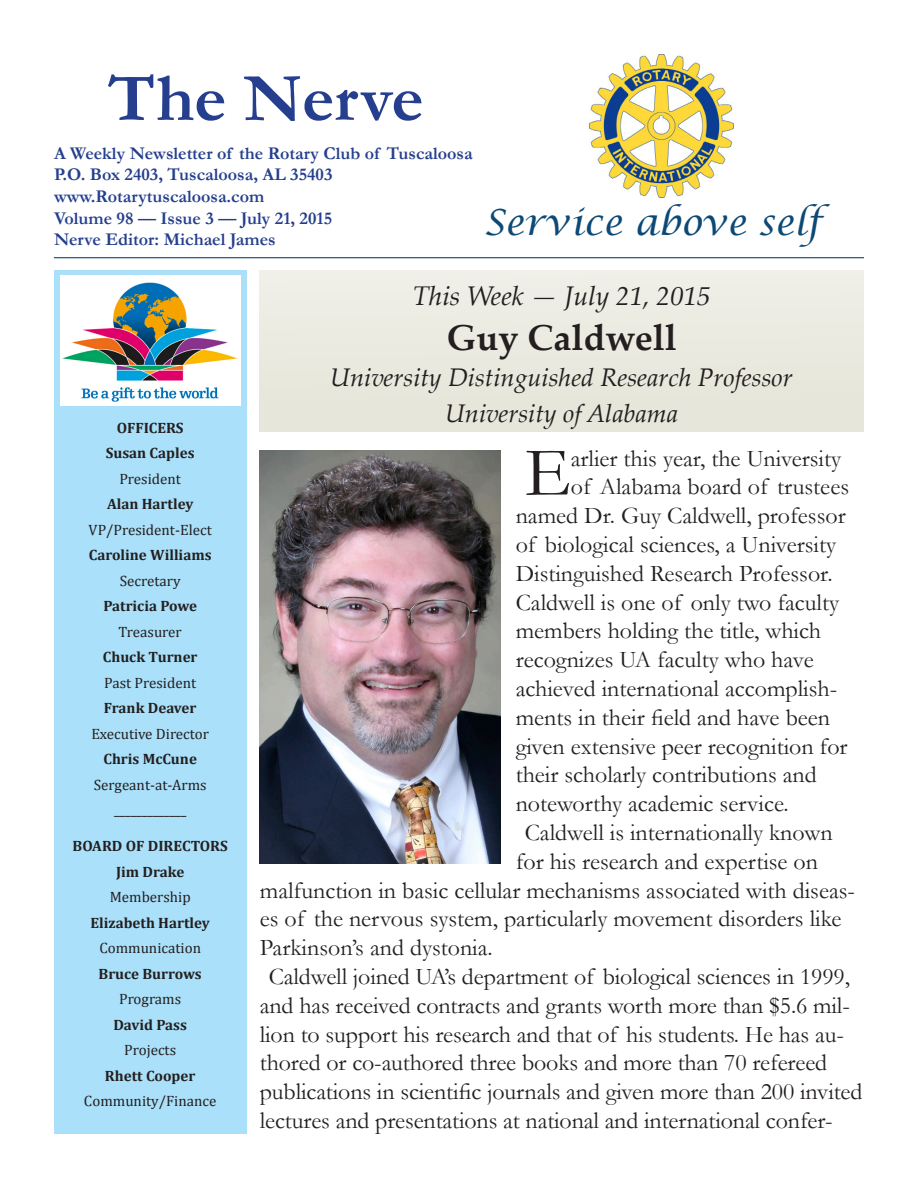
<style>
.page{position:relative;width:918px;height:1188px;background:#fff}
.page>*{position:absolute;margin:0;border:0;box-sizing:border-box;transform-origin:0 0}
.Body_copy{font:70.2px "Garamond";color:#231f20}
.Superhead{font:700 69px "Garamond";color:#253f8e}
.Announcements_hed{font:italic 36px "Lucida Calligraphy";color:#0c4975}
.This_week{font:700 36px "Palatino Linotype";color:#231f20}
.This_week-2{font:italic 27px "Palatino Linotype";color:#231f20}
.This_week-3{font:italic 25.5px "Palatino Linotype";color:#231f20}
.Body_copy-2{font:24px/28.8px "Garamond";color:#231f20}
.Overhead_text{font:700 18px "Garamond";color:#253f8e}
.t1{font:700 15px "Cambria";color:#231f20}
.t2{font:15px "Cambria";color:#231f20}
</style>
<div class="page">
<img style="left:589px;top:54px;width:144px;height:144px">
<div style="left:260px;top:270px;width:604px;height:162px;background:#e7e6da"></div>
<div style="left:54px;top:270px;width:192px;height:864px;background:#aae0f9"></div>
<hr style="left:54px;top:257px;width:810px;height:1px;background:#0c4975">
<img style="left:260px;top:450px;width:241px;height:414px">
<img style="left:60px;top:276px;width:180px;height:130px">
<p class="Superhead" style="left:108px;top:51px;width:317px">The Nerve</p>
<p class="Overhead_text" style="left:54px;top:141px;width:420px">A Weekly Newsletter of the Rotary Club of Tuscaloosa</p>
<p class="Overhead_text" style="left:54px;top:162px;width:280px">P.O. Box 2403, Tuscaloosa, AL 35403</p>
<p class="Overhead_text" style="left:54px;top:184px;width:212px">www.Rotarytuscaloosa.com</p>
<p class="Overhead_text" style="left:54px;top:206px;width:280px">Volume 98 — Issue 3 — July 21, 2015</p>
<p class="Overhead_text" style="left:54px;top:227px;width:223px">Nerve Editor: Michael James</p>
<p class="Announcements_hed" style="left:484px;top:200px;width:339px">Service above self</p>
<p class="t1" style="left:117px;top:417px;width:68px">OFFICERS</p>
<p class="t1" style="left:106px;top:443px;width:90px">Susan Caples</p>
<p class="t2" style="left:119px;top:470px;width:63px">President</p>
<p class="t1" style="left:107px;top:494px;width:88px">Alan Hartley</p>
<p class="t2" style="left:89px;top:521px;width:125px">VP/President-Elect</p>
<p class="t1" style="left:89px;top:545px;width:124px">Caroline Williams</p>
<p class="t2" style="left:120px;top:572px;width:62px">Secretary</p>
<p class="t1" style="left:103px;top:596px;width:95px">Patricia Powe</p>
<p class="t2" style="left:119px;top:623px;width:65px">Treasurer</p>
<p class="t1" style="left:103px;top:647px;width:96px">Chuck Turner</p>
<p class="t2" style="left:104px;top:674px;width:93px">Past President</p>
<p class="t1" style="left:104px;top:698px;width:94px">Frank Deaver</p>
<p class="t2" style="left:91px;top:725px;width:119px">Executive Director</p>
<p class="t1" style="left:103px;top:749px;width:95px">Chris McCune</p>
<p class="t2" style="left:94px;top:776px;width:114px">Sergeant-at-Arms</p>
<p class="t2" style="left:114px;top:801px;width:74px">_____________</p>
<p class="t1" style="left:73px;top:836px;width:157px">BOARD OF DIRECTORS</p>
<p class="t1" style="left:116px;top:861px;width:70px">Jim Drake</p>
<p class="t2" style="left:110px;top:888px;width:83px">Membership</p>
<p class="t1" style="left:91px;top:912px;width:121px">Elizabeth Hartley</p>
<p class="t2" style="left:99px;top:939px;width:103px">Communication</p>
<p class="t1" style="left:99px;top:963px;width:105px">Bruce Burrows</p>
<p class="t2" style="left:119px;top:990px;width:64px">Programs</p>
<p class="t1" style="left:113px;top:1014px;width:75px">David Pass</p>
<p class="t2" style="left:124px;top:1041px;width:53px">Projects</p>
<p class="t1" style="left:105px;top:1065px;width:92px">Rhett Cooper</p>
<p class="t2" style="left:84px;top:1092px;width:134px">Community/Finance</p>
<p class="This_week-2" style="left:412px;top:276px;width:300px">This Week — July 21, 2015</p>
<p class="This_week" style="left:446px;top:312px;width:232px">Guy Caldwell</p>
<p class="This_week-3" style="left:330px;top:359px;width:464px">University Distinguished Research Professor</p>
<p class="This_week-3" style="left:445px;top:395px;width:234px">University of Alabama</p>
<p class="Body_copy" style="left:525px;top:425px;width:48px">E</p>
<p class="Body_copy-2" style="left:571px;top:443px;width:272px">arlier this year, the University</p>
<p class="Body_copy-2" style="left:571px;top:472px;width:280px">of Alabama board of trustees</p>
<p class="Body_copy-2" style="left:516px;top:501px;width:331px">named Dr. Guy Caldwell, professor</p>
<p class="Body_copy-2" style="left:516px;top:530px;width:322px">of biological sciences, a University</p>
<p class="Body_copy-2" style="left:516px;top:558px;width:318px">Distinguished Research Professor.</p>
<p class="Body_copy-2" style="left:516px;top:587px;width:325px">Caldwell is one of only two faculty</p>
<p class="Body_copy-2" style="left:516px;top:616px;width:307px">members holding the title, which</p>
<p class="Body_copy-2" style="left:516px;top:645px;width:300px">recognizes UA faculty who have</p>
<p class="Body_copy-2" style="left:516px;top:674px;width:323px">achieved international accomplish-</p>
<p class="Body_copy-2" style="left:516px;top:702px;width:316px">ments in their field and have been</p>
<p class="Body_copy-2" style="left:516px;top:731px;width:333px">given extensive peer recognition for</p>
<p class="Body_copy-2" style="left:516px;top:760px;width:303px">their scholarly contributions and</p>
<p class="Body_copy-2" style="left:516px;top:789px;width:275px">noteworthy academic service.</p>
<p class="Body_copy-2" style="left:525px;top:818px;width:310px">Caldwell is internationally known</p>
<p class="Body_copy-2" style="left:516px;top:846px;width:304px">for his research and expertise on</p>
<p class="Body_copy-2" style="left:260px;top:875px;width:597px">malfunction in basic cellular mechanisms associated with diseas-</p>
<p class="Body_copy-2" style="left:260px;top:904px;width:583px">es of the nervous system, particularly movement disorders like</p>
<p class="Body_copy-2" style="left:260px;top:933px;width:234px">Parkinson’s and dystonia.</p>
<p class="Body_copy-2" style="left:260px;top:962px;width:604px;text-indent:9px">Caldwell joined UA’s department of biological sciences in 1999, and has received contracts and grants worth more than $5.6 mil&shy;lion to support his research and that of his students. He has au&shy;thored or co-authored three books and more than 70 refereed publications in scientific journals and given more than 200 invited lectures and presentations at national and international confer-</p>
</div>
